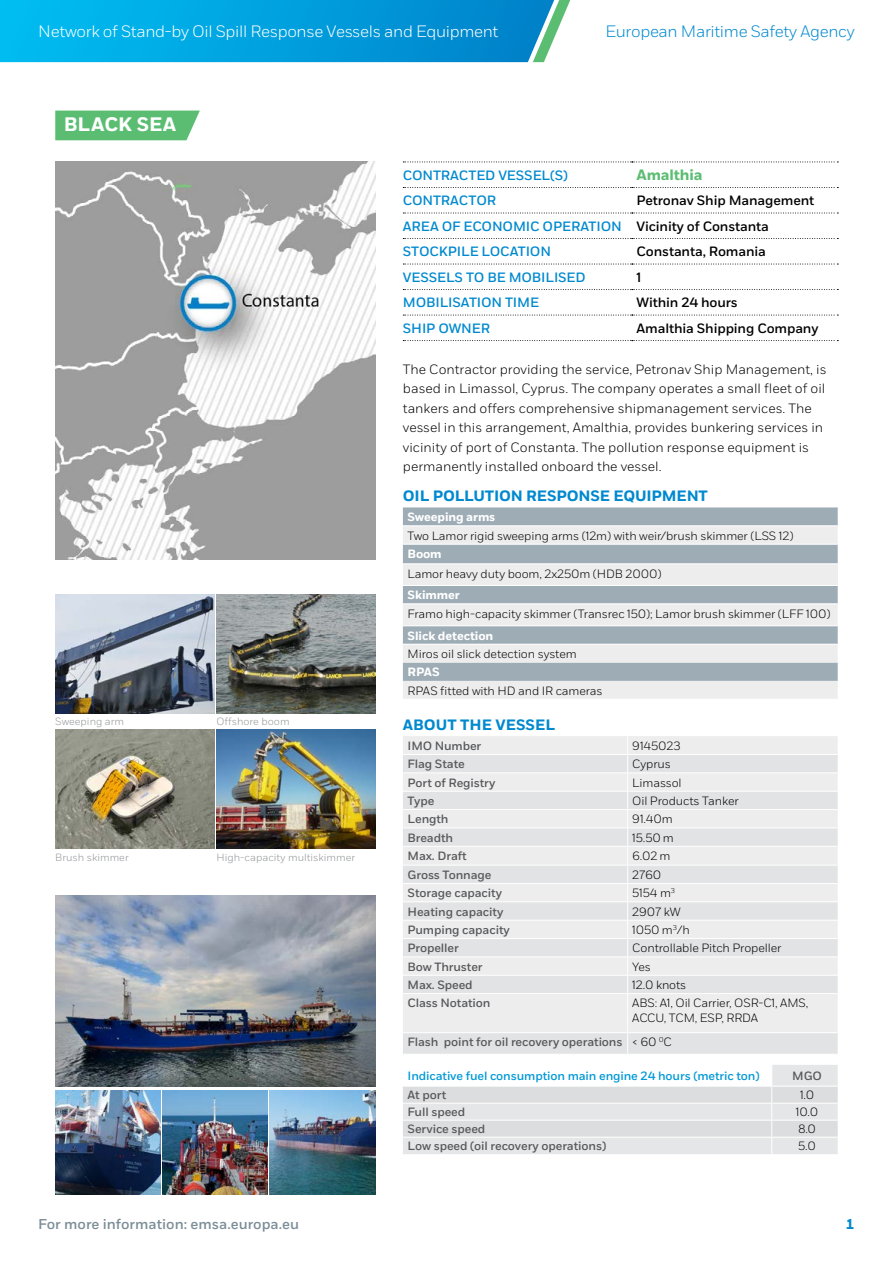
<style>
.page{position:relative;width:893px;height:1263px;background:#fff}
.page>*{position:absolute;margin:0;border:0;box-sizing:border-box;transform-origin:0 0}
.t1{font:700 19.5px "Fort";color:#fff}
.t2{font:300 16.5px "Fort";letter-spacing:-.02em;color:#fff}
.t3{font:300 16.5px "Fort";letter-spacing:-.02em;color:#0089cf}
.t4{font:700 15px "Fort";letter-spacing:-.01em;color:#0089cf}
.t5{font:700 15px "Fort";letter-spacing:-.01em;color:#5bbd72}
.t6{font:500 14.25px "Fort";color:#7b8d97}
.t7{font:700 14.25px "Fort";color:#0089cf}
.t8{font:300 13.5px/19.5px "Fort";color:#000}
.t9{font:500 13.5px/25.5px "Fort";letter-spacing:-.01em;color:#000}
.t10{font:500 13.5px "Fort";letter-spacing:-.01em;color:#0089cf}
.t11{font:300 12px/15px "Fort";letter-spacing:-.01em;color:#000}
.t12{font:500 12px "Fort";letter-spacing:-.01em;color:#58595b}
.t13{font:500 12px "Fort";letter-spacing:-.01em;color:#0099d7}
.t14{font:700 12px "Fort";letter-spacing:-.01em;color:#fff}
.t15{font:300 10.5px "Fort";color:#939598}
.s1{color:#0089cf}
.s2{font-weight:300;color:#000}
</style>
<div class="page">
<svg style="left:403px;top:162px;width:435px;height:179px"></svg>
<div style="left:403px;top:507px;width:435px;height:18px;background:#9eacb5"></div>
<svg style="left:403px;top:526px;width:435px;height:173px;background:#c7cdd2"></svg>
<div style="left:403px;top:564px;width:435px;height:21px;background:#ededee"></div>
<hr style="left:403px;top:544px;width:435px;height:1px;background:#fff">
<hr style="left:403px;top:563px;width:435px;height:1px;background:#fff">
<hr style="left:403px;top:585px;width:435px;height:1px;background:#fff">
<hr style="left:403px;top:603px;width:435px;height:1px;background:#fff">
<hr style="left:403px;top:625px;width:435px;height:1px;background:#fff">
<hr style="left:403px;top:644px;width:435px;height:1px;background:#fff">
<div style="left:403px;top:736px;width:435px;height:18px;background:#ededee"></div>
<svg style="left:403px;top:755px;width:435px;height:299px;background:#e7e8e9"></svg>
<hr style="left:403px;top:772px;width:225px;height:1px;background:#fff">
<hr style="left:628px;top:772px;width:210px;height:1px;background:#fff">
<hr style="left:403px;top:791px;width:225px;height:1px;background:#fff">
<hr style="left:628px;top:791px;width:210px;height:1px;background:#fff">
<hr style="left:403px;top:809px;width:225px;height:1px;background:#fff">
<hr style="left:628px;top:809px;width:210px;height:1px;background:#fff">
<hr style="left:403px;top:827px;width:225px;height:1px;background:#fff">
<hr style="left:628px;top:827px;width:210px;height:1px;background:#fff">
<hr style="left:403px;top:846px;width:225px;height:1px;background:#fff">
<hr style="left:628px;top:846px;width:210px;height:1px;background:#fff">
<hr style="left:403px;top:865px;width:225px;height:1px;background:#fff">
<hr style="left:628px;top:865px;width:210px;height:1px;background:#fff">
<hr style="left:403px;top:883px;width:225px;height:1px;background:#fff">
<hr style="left:628px;top:883px;width:210px;height:1px;background:#fff">
<hr style="left:403px;top:901px;width:225px;height:1px;background:#fff">
<hr style="left:628px;top:901px;width:210px;height:1px;background:#fff">
<hr style="left:403px;top:920px;width:225px;height:1px;background:#fff">
<hr style="left:628px;top:920px;width:210px;height:1px;background:#fff">
<hr style="left:403px;top:938px;width:225px;height:1px;background:#fff">
<hr style="left:628px;top:938px;width:210px;height:1px;background:#fff">
<hr style="left:403px;top:956px;width:225px;height:1px;background:#fff">
<hr style="left:628px;top:956px;width:210px;height:1px;background:#fff">
<hr style="left:403px;top:975px;width:225px;height:1px;background:#fff">
<hr style="left:628px;top:975px;width:210px;height:1px;background:#fff">
<svg style="left:627px;top:736px;width:1px;height:257px"></svg>
<hr style="left:403px;top:993px;width:225px;height:1px;background:#fff">
<hr style="left:628px;top:993px;width:210px;height:1px;background:#fff">
<hr style="left:627px;top:994px;width:1px;height:38px;background:#fff">
<hr style="left:403px;top:1032px;width:225px;height:1px;background:#fff">
<hr style="left:628px;top:1032px;width:210px;height:1px;background:#fff">
<svg style="left:627px;top:1033px;width:1px;height:21px"></svg>
<svg style="left:403px;top:1065px;width:435px;height:89px"></svg>
<hr style="left:403px;top:1103px;width:369px;height:1px;background:#fff">
<hr style="left:772px;top:1103px;width:66px;height:1px;background:#fff">
<hr style="left:403px;top:1120px;width:369px;height:1px;background:#fff">
<hr style="left:772px;top:1120px;width:66px;height:1px;background:#fff">
<hr style="left:403px;top:1137px;width:369px;height:1px;background:#fff">
<hr style="left:772px;top:1137px;width:66px;height:1px;background:#fff">
<svg style="left:0;top:0;width:570px;height:62px;background:#09a3dc"></svg>
<div style="left:55px;top:111px;width:145px;height:29px;background:#5bbd72"></div>
<img style="left:55px;top:594px;width:159px;height:119px">
<img style="left:216px;top:594px;width:159px;height:119px">
<img style="left:55px;top:730px;width:159px;height:119px">
<img style="left:216px;top:730px;width:159px;height:119px">
<img style="left:55px;top:895px;width:320px;height:191px">
<img style="left:55px;top:1091px;width:105px;height:103px">
<img style="left:162px;top:1091px;width:105px;height:103px">
<img style="left:270px;top:1091px;width:105px;height:103px">
<img style="left:55px;top:162px;width:320px;height:398px">
<h2 class="t2" style="left:38px;top:22px;width:462px">Network of Stand-by Oil Spill Response Vessels and Equipment</h2>
<h2 class="t3" style="left:605px;top:22px;width:251px">European Maritime Safety Agency</h2>
<h1 class="t1" style="left:64px;top:112px;width:114px">BLACK SEA</h1>
<p class="t15" style="left:55px;top:716px;width:70px">Sweeping arm</p>
<p class="t15" style="left:55px;top:851px;width:75px">Brush skimmer</p>
<p class="t15" style="left:216px;top:716px;width:75px">Offshore boom</p>
<p class="t15" style="left:216px;top:851px;width:140px">High-capacity multiskimmer</p>
<p class="t10" style="left:403px;top:167px;width:166px">CONTRACTED VESSEL(S)</p>
<p class="t5" style="left:637px;top:166px;width:67px">Amalthia</p>
<p class="t10" style="left:403px;top:192px;width:95px">CONTRACTOR</p>
<p class="t9" style="left:403px;top:188px;width:413px;text-indent:234px">Petronav Ship Management<br><span class="s1">AREA OF ECONOMIC OPERATION</span> Vicinity of Constanta<br><span class="s1">STOCKPILE LOCATION</span></p>
<p class="t9" style="left:637px;top:239px;width:131px">Constanta, Romania</p>
<p class="t10" style="left:403px;top:269px;width:184px">VESSELS TO BE MOBILISED</p>
<p class="t9" style="left:637px;top:265px;width:6px">1</p>
<p class="t10" style="left:403px;top:294px;width:138px">MOBILISATION TIME</p>
<p class="t9" style="left:637px;top:290px;width:103px">Within 24 hours</p>
<p class="t10" style="left:403px;top:320px;width:89px">SHIP OWNER</p>
<p class="t9" style="left:637px;top:316px;width:183px">Amalthia Shipping Company</p>
<p class="t8" style="left:403px;top:360px;width:425px">The Contractor providing the service, Petronav Ship Management, is based in Limassol, Cyprus. The company operates a small fleet of oil tankers and offers comprehensive shipmanagement services. The vessel in this arrangement, Amalthia, provides bunkering services in vicinity of port of Constanta. The pollution response equipment is permanently installed onboard the vessel.</p>
<p class="t4" style="left:403px;top:487px;width:307px">OIL POLLUTION RESPONSE EQUIPMENT</p>
<p class="t14" style="left:408px;top:510px;width:89px">Sweeping arms</p>
<p class="t11" style="left:408px;top:528px;width:387px">Two Lamor rigid sweeping arms (12m) with weir/brush skimmer (LSS 12)</p>
<p class="t14" style="left:408px;top:546px;width:36px">Boom</p>
<p class="t11" style="left:408px;top:566px;width:255px">Lamor heavy duty boom, 2x250m (HDB 2000)</p>
<p class="t14" style="left:408px;top:588px;width:54px">Skimmer</p>
<p class="t11" style="left:408px;top:606px;width:424px">Framo high-capacity skimmer (Transrec 150); Lamor brush skimmer (LFF 100)</p>
<p class="t14" style="left:408px;top:628px;width:87px">Slick detection</p>
<p class="t11" style="left:408px;top:646px;width:171px">Miros oil slick detection system</p>
<p class="t14" style="left:408px;top:665px;width:34px">RPAS</p>
<p class="t11" style="left:408px;top:683px;width:197px">RPAS fitted with HD and IR cameras</p>
<p class="t4" style="left:403px;top:716px;width:154px">ABOUT THE VESSEL</p>
<p class="t12" style="left:408px;top:738px;width:75px">IMO Number</p>
<p class="t11" style="left:632px;top:738px;width:50px">9145023</p>
<p class="t12" style="left:408px;top:757px;width:59px">Flag State</p>
<p class="t11" style="left:632px;top:756px;width:40px">Cyprus</p>
<p class="t12" style="left:408px;top:775px;width:89px">Port of Registry</p>
<p class="t11" style="left:632px;top:775px;width:51px">Limassol</p>
<p class="t12" style="left:408px;top:793px;width:28px">Type</p>
<p class="t11" style="left:632px;top:793px;width:108px">Oil Products Tanker</p>
<p class="t12" style="left:408px;top:812px;width:42px">Length</p>
<p class="t11" style="left:632px;top:812px;width:42px">91.40m</p>
<p class="t12" style="left:408px;top:830px;width:47px">Breadth</p>
<p class="t11" style="left:632px;top:830px;width:43px">15.50 m</p>
<p class="t12" style="left:408px;top:848px;width:61px">Max. Draft</p>
<p class="t11" style="left:632px;top:848px;width:40px">6.02 m</p>
<p class="t12" style="left:408px;top:867px;width:85px">Gross Tonnage</p>
<p class="t11" style="left:632px;top:867px;width:30px">2760</p>
<p class="t12" style="left:408px;top:886px;width:96px">Storage capacity</p>
<p class="t11" style="left:632px;top:885px;width:44px">5154 m<sup>3</sup></p>
<p class="t12" style="left:408px;top:904px;width:97px">Heating capacity</p>
<p class="t11" style="left:632px;top:904px;width:50px">2907 kW</p>
<p class="t12" style="left:408px;top:922px;width:104px">Pumping capacity</p>
<p class="t11" style="left:632px;top:922px;width:59px">1050 m<sup>3</sup>/h</p>
<p class="t12" style="left:408px;top:941px;width:53px">Propeller</p>
<p class="t11" style="left:632px;top:940px;width:151px">Controllable Pitch Propeller</p>
<p class="t12" style="left:408px;top:959px;width:77px">Bow Thruster</p>
<p class="t11" style="left:632px;top:959px;width:20px">Yes</p>
<p class="t12" style="left:408px;top:977px;width:67px">Max. Speed</p>
<p class="t11" style="left:632px;top:977px;width:56px">12.0 knots</p>
<p class="t12" style="left:408px;top:996px;width:84px">Class Notation</p>
<p class="t11" style="left:632px;top:996px;width:177px">ABS: A1, Oil Carrier, OSR-C1, AMS,<br>ACCU, TCM, ESP, RRDA</p>
<p class="t12" style="left:408px;top:1035px;width:266px">Flash point for oil recovery operations <span class="s2">&lt; 60</span> <sup>0</sup><span class="s2">C</span></p>
<p class="t13" style="left:408px;top:1068px;width:354px">Indicative fuel consumption main engine 24 hours (metric ton)</p>
<p class="t12" style="left:792px;top:1068px;width:31px">MGO</p>
<p class="t12" style="left:408px;top:1088px;width:40px">At port</p>
<p class="t11" style="left:800px;top:1087px;width:16px">1.0</p>
<p class="t12" style="left:408px;top:1105px;width:59px">Full speed</p>
<p class="t11" style="left:796px;top:1104px;width:24px">10.0</p>
<p class="t12" style="left:408px;top:1122px;width:79px">Service speed</p>
<p class="t11" style="left:798px;top:1121px;width:19px">8.0</p>
<p class="t12" style="left:408px;top:1139px;width:200px">Low speed (oil recovery operations)</p>
<p class="t11" style="left:798px;top:1139px;width:19px">5.0</p>
<p class="t6" style="left:38px;top:1215px;width:262px">For more information: emsa.europa.eu</p>
<p class="t7" style="left:846px;top:1215px;width:10px">1</p>
</div>
